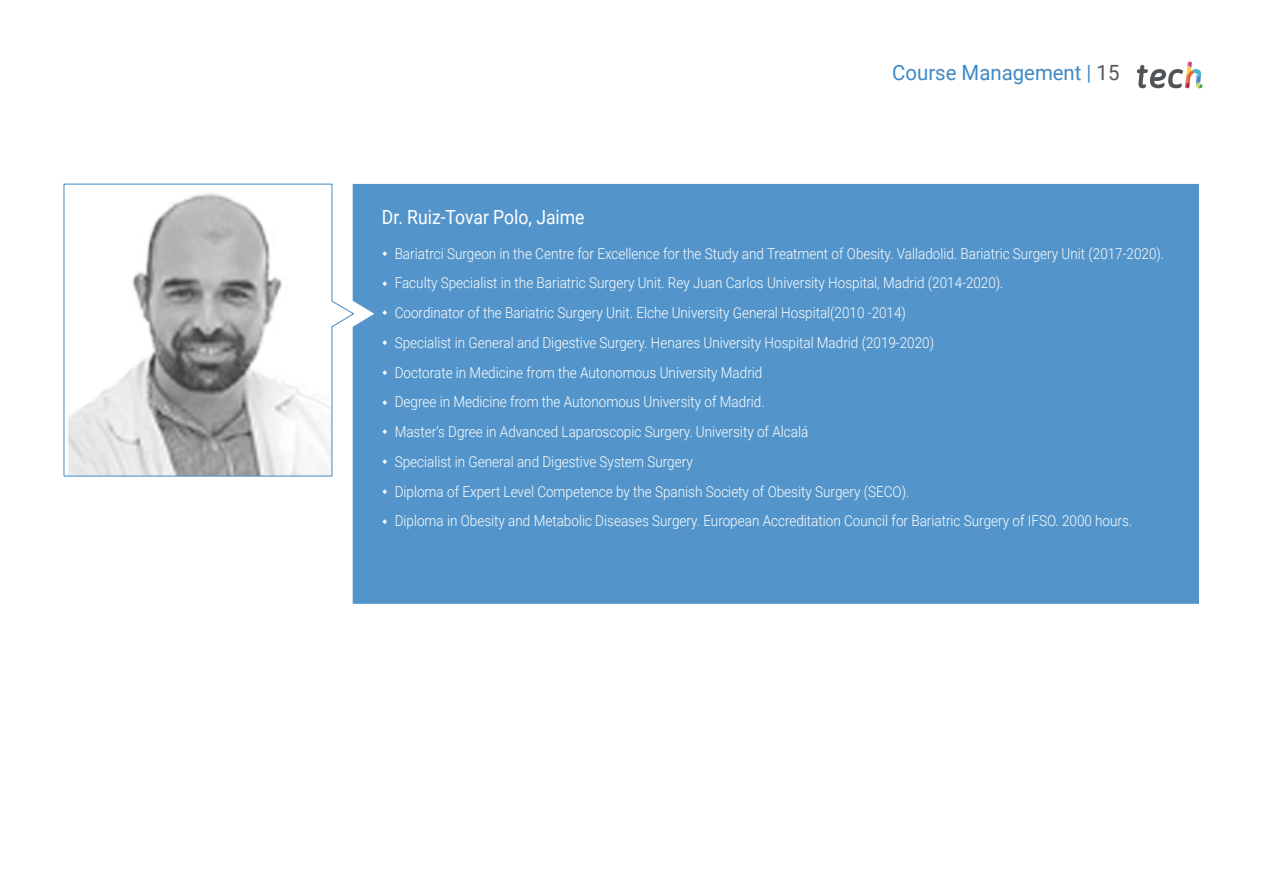
<style>
.page{position:relative;width:1263px;height:893px;background:#fff}
.page>*{position:absolute;margin:0;border:0;box-sizing:border-box;transform-origin:0 0}
.t1{font:21px "Roboto";color:#4089c5}
.t2{font:19.5px "Roboto";color:#fff;scale:.9 1}
.t3{font:300 15px/29.7px "Roboto";color:#fff;scale:.9 1}
.s1{color:#52555b}
</style>
<div class="page">
<div style="left:353px;top:184px;width:846px;height:420px;background:#5395ca"></div>
<svg style="left:64px;top:184px;width:290px;height:292px"></svg>
<svg style="left:1137px;top:62px;width:65px;height:27px"></svg>
<svg style="left:383px;top:251px;width:4px;height:5px"></svg>
<svg style="left:383px;top:281px;width:4px;height:5px"></svg>
<svg style="left:383px;top:311px;width:4px;height:5px"></svg>
<svg style="left:383px;top:340px;width:4px;height:5px"></svg>
<svg style="left:383px;top:370px;width:4px;height:5px"></svg>
<svg style="left:383px;top:400px;width:4px;height:5px"></svg>
<svg style="left:383px;top:430px;width:4px;height:5px"></svg>
<svg style="left:383px;top:459px;width:4px;height:5px"></svg>
<svg style="left:383px;top:489px;width:4px;height:5px"></svg>
<svg style="left:383px;top:519px;width:4px;height:5px"></svg>
<h1 class="t1" style="left:892px;top:57px;width:229px">Course Management | <span class="s1">15</span></h1>
<h2 class="t2" style="left:382px;top:203px;width:227px">Dr. Ruiz-Tovar Polo, Jaime</h2>
<p class="t3" style="left:395px;top:238px;width:856px">Bariatrci Surgeon in the Centre for Excellence for the Study and Treatment of Obesity. Valladolid. Bariatric Surgery Unit (2017-2020).<br>Faculty Specialist in the Bariatric Surgery Unit. Rey Juan Carlos University Hospital, Madrid (2014-2020).<br>Coordinator of the Bariatric Surgery Unit. Elche University General Hospital(2010 -2014)<br>Specialist in General and Digestive Surgery. Henares University Hospital Madrid (2019-2020)<br>Doctorate in Medicine from the Autonomous University Madrid<br>Degree in Medicine from the Autonomous University of Madrid.<br>Master’s Dgree in Advanced Laparoscopic Surgery. University of Alcalá<br>Specialist in General and Digestive System Surgery<br>Diploma of Expert Level Competence by the Spanish Society of Obesity Surgery (SECO).<br>Diploma in Obesity and Metabolic Diseases Surgery. European Accreditation Council for Bariatric Surgery of IFSO. 2000 hours.</p>
</div>
